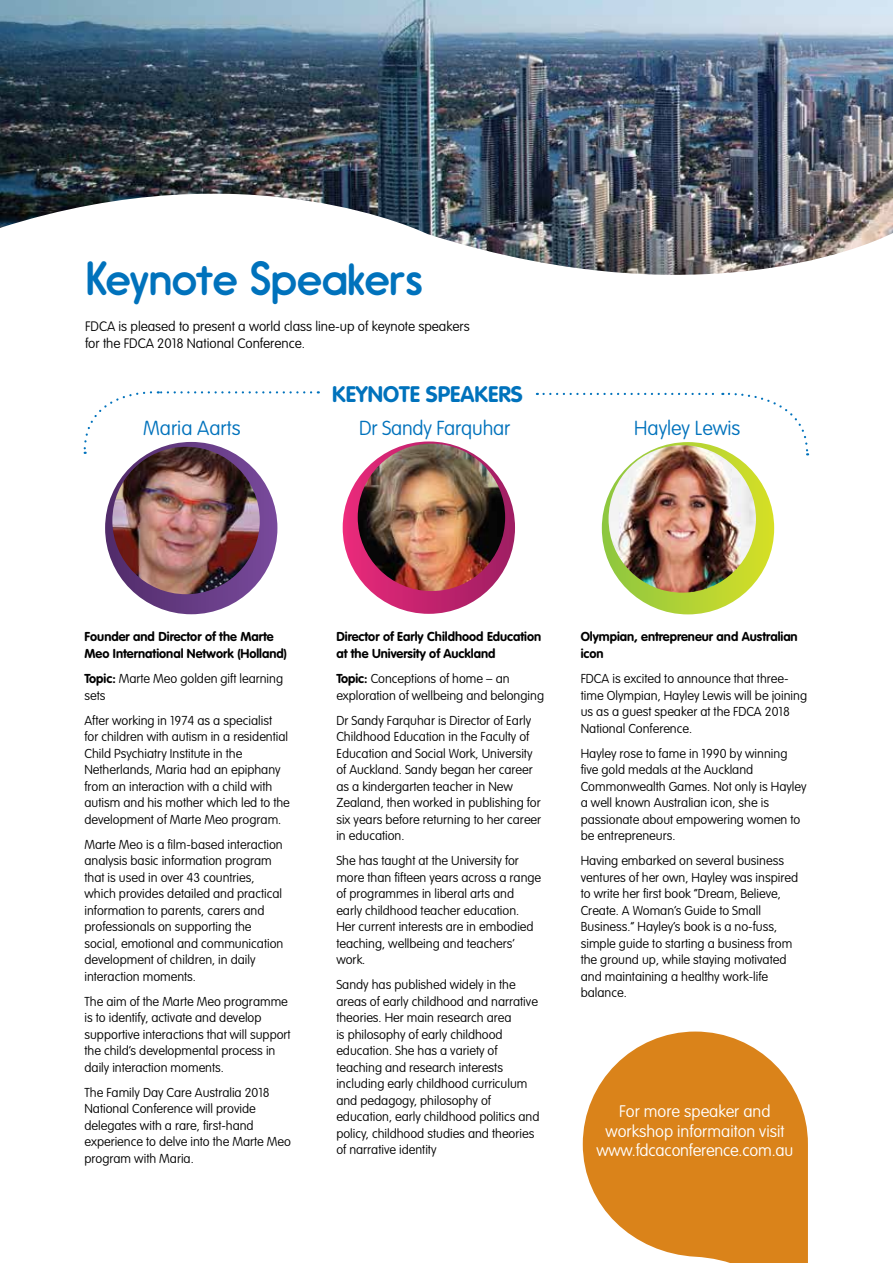
<style>
.page{position:relative;width:893px;height:1263px;background:#fff}
.page>*{position:absolute;margin:0;border:0;box-sizing:border-box;transform-origin:0 0}
.t1{font:45px "Hiruko Pro";letter-spacing:-.03em;color:#0072bc}
.t2{font:700 22.2px "VAG Rounded Std";color:#0072bc}
.t3{font:100 19.95px "VAG Rounded Std";color:#0072bc}
.t4{font:100 16.5px/19.8px "VAG Rounded Std";color:#fff;text-align:center}
.t5{font:100 13.5px/17.2px "VAG Rounded Std";color:#000}
.t6{font:100 12.75px/16.5px "VAG Rounded Std";color:#000}
.t7{font:700 12.75px/17.2px "VAG Rounded Std";color:#000}
.s1{font-weight:700}
</style>
<div class="page">
<img style="left:0;top:0;width:892px;height:275px">
<svg style="left:892px;top:0;width:1px;height:234px"></svg>
<svg style="left:602px;top:442px;width:172px;height:172px;background:#b9d532"></svg>
<svg style="left:343px;top:441px;width:172px;height:173px;background:#c62971"></svg>
<svg style="left:105px;top:442px;width:172px;height:172px;background:#683e87"></svg>
<img style="left:112px;top:447px;width:148px;height:147px;border-radius:74px">
<img style="left:609px;top:445px;width:147px;height:148px;border-radius:74px">
<img style="left:358px;top:444px;width:147px;height:147px;border-radius:74px">
<svg style="left:83px;top:391px;width:228px;height:63px"></svg>
<svg style="left:537px;top:392px;width:272px;height:63px"></svg>
<svg style="left:583px;top:1031px;width:225px;height:232px;fill:#da831a"></svg>
<h1 class="t1" style="left:85px;top:252px;width:340px">Keynote Speakers</h1>
<p class="t5" style="left:85px;top:318px;width:386px">FDCA is pleased to present a world class line-up of keynote speakers for the FDCA 2018 National Conference.</p>
<h2 class="t2" style="left:332px;top:381px;width:192px">KEYNOTE SPEAKERS</h2>
<h3 class="t3" style="left:143px;top:416px;width:99px">Maria Aarts</h3>
<h3 class="t3" style="left:359px;top:416px;width:153px">Dr Sandy Farquhar</h3>
<h3 class="t3" style="left:634px;top:416px;width:108px">Hayley Lewis</h3>
<p class="t7" style="left:84px;top:628px;width:204px">Founder and Director of the Marte<br>Meo International Network (Holland)</p>
<p class="t6" style="left:84px;top:671px;width:200px"><span class="s1">Topic:</span> Marte Meo golden gift learning sets</p>
<p class="t6" style="left:84px;top:712px;width:207px">After working in 1974 as a specialist<br>for children with autism in a residential Child Psychiatry Institute in the Netherlands, Maria had an epiphany from an interaction with a child with autism and his mother which led to the development of Marte Meo program.</p>
<p class="t6" style="left:84px;top:836px;width:200px">Marte Meo is a film-based interaction analysis basic information program that is used in over 43 countries, which provides detailed and practical information to parents, carers and professionals on supporting the social, emotional and communication development of children, in daily interaction moments.</p>
<p class="t6" style="left:84px;top:993px;width:208px">The aim of the Marte Meo programme is to identify, activate and develop supportive interactions that will support the child’s developmental process in daily interaction moments.</p>
<p class="t6" style="left:84px;top:1084px;width:208px">The Family Day Care Australia 2018<br>National Conference will provide delegates with a rare, first-hand experience to delve into the Marte Meo program with Maria.</p>
<p class="t7" style="left:336px;top:628px;width:206px">Director of Early Childhood Education at the University of Auckland</p>
<p class="t6" style="left:336px;top:671px;width:209px"><span class="s1">Topic:</span> Conceptions of home – an exploration of wellbeing and belonging</p>
<p class="t6" style="left:336px;top:712px;width:206px">Dr Sandy Farquhar is Director of Early Childhood Education in the Faculty of Education and Social Work, University of Auckland. Sandy began her career as a kindergarten teacher in New Zealand, then worked in publishing for six years before returning to her career in education.</p>
<p class="t6" style="left:336px;top:853px;width:206px">She has taught at the University for more than fifteen years across a range of programmes in liberal arts and early childhood teacher education.<br>Her current interests are in embodied teaching, wellbeing and teachers’ work.</p>
<p class="t6" style="left:336px;top:977px;width:205px">Sandy has published widely in the areas of early childhood and narrative theories. Her main research area<br>is philosophy of early childhood education. She has a variety of teaching and research interests including early childhood curriculum and pedagogy, philosophy of education, early childhood politics and policy, childhood studies and theories of narrative identity</p>
<p class="t7" style="left:581px;top:628px;width:218px">Olympian, entrepreneur and Australian icon</p>
<p class="t6" style="left:581px;top:671px;width:228px">FDCA is excited to announce that three&shy;time Olympian, Hayley Lewis will be joining us as a guest speaker at the FDCA 2018<br>National Conference.</p>
<p class="t6" style="left:581px;top:745px;width:227px">Hayley rose to fame in 1990 by winning five gold medals at the Auckland Commonwealth Games. Not only is Hayley a well known Australian icon, she is passionate about empowering women to be entrepreneurs.</p>
<p class="t6" style="left:581px;top:853px;width:219px">Having embarked on several business ventures of her own, Hayley was inspired to write her first book “Dream, Believe, Create. A Woman’s Guide to Small Business.” Hayley’s book is a no-fuss, simple guide to starting a business from the ground up, while staying motivated and maintaining a healthy work-life balance.</p>
<p class="t4" style="left:596px;top:1102px;width:198px">For more speaker and workshop informaiton visit www.fdcaconference.com.au</p>
</div>
